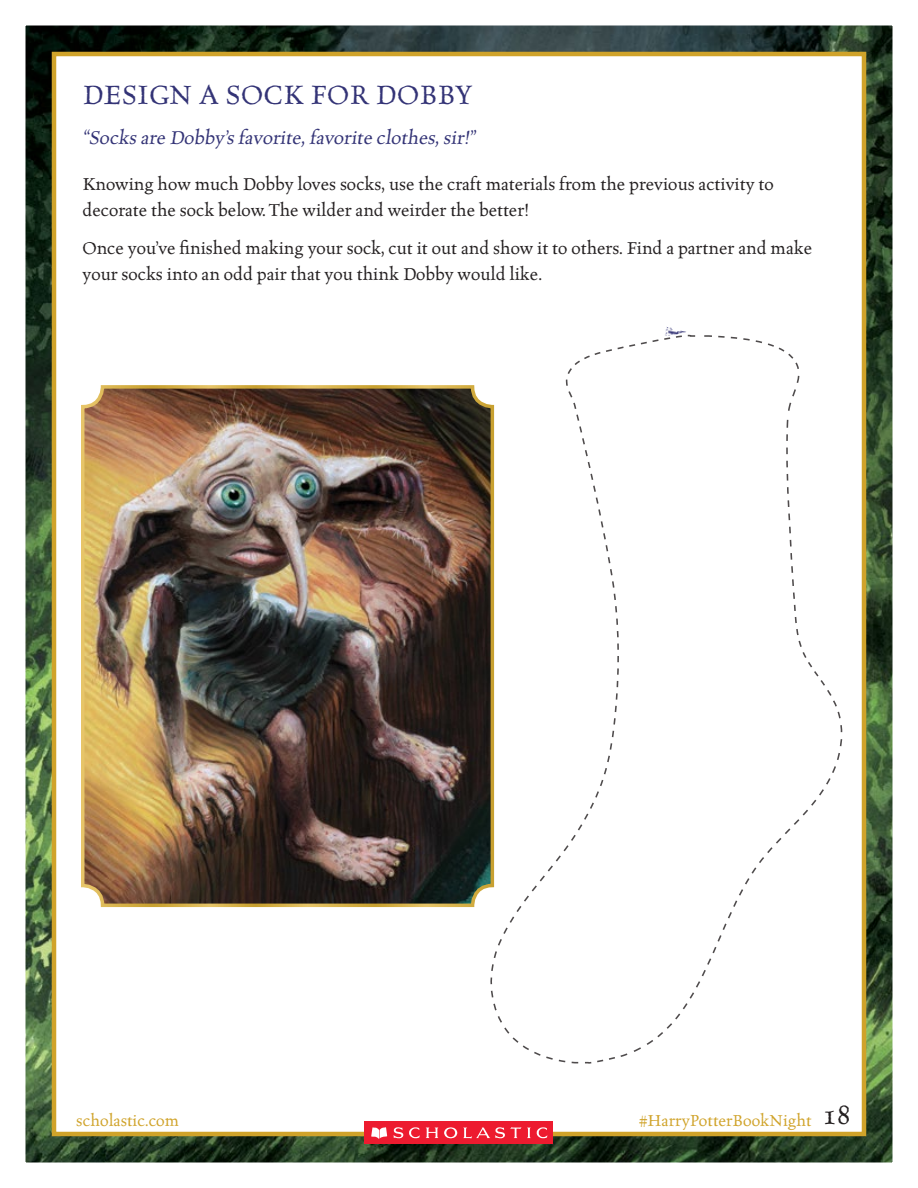
<style>
.page{position:relative;width:918px;height:1188px;background:#fff}
.page>*{position:absolute;margin:0;border:0;box-sizing:border-box;transform-origin:0 0}
.t1{font:30px "Celestia Antiqua MVB";letter-spacing:.02em;color:#333376}
.t2{font:21px "Celestia Antiqua Std";color:#333376}
.t3{font:19.5px/25.5px "Celestia Antiqua Std";color:#231f20}
.t4{font:18px "Celestia Antiqua MVB";color:#d0a32a}
.s1{font-size:30px;color:#231f20}
</style>
<div class="page">
<img style="left:27px;top:27px;width:864px;height:1134px">
<div style="left:52px;top:52px;width:814px;height:1084px;background:#fff;border:4px solid #d0a32a"></div>
<div style="left:365px;top:1121px;width:188px;height:23px;background:#ed1b2f"></div>
<svg style="left:371px;top:1127px;width:16px;height:12px"></svg>
<svg style="left:394px;top:1127px;width:9px;height:11px"></svg>
<svg style="left:409px;top:1127px;width:11px;height:11px"></svg>
<svg style="left:426px;top:1128px;width:12px;height:10px"></svg>
<svg style="left:444px;top:1127px;width:13px;height:11px"></svg>
<svg style="left:463px;top:1127px;width:84px;height:12px"></svg>
<svg style="left:490px;top:951px;width:7px;height:60px"></svg>
<svg style="left:497px;top:334px;width:345px;height:730px"></svg>
<img style="left:665px;top:327px;width:23px;height:9px">
<img style="left:85px;top:389px;width:405px;height:514px">
<div style="left:81px;top:385px;width:413px;height:522px;border:3px solid #fff;border-radius:20px"></div>
<h1 class="t1" style="left:83px;top:79px;width:391px">DESIGN A SOCK FOR DOBBY</h1>
<p class="t2" style="left:82px;top:126px;width:397px">“Socks are Dobby ’s favorite,favorite clothes,sir!”</p>
<p class="t3" style="left:82px;top:172px;width:693px">Knowing how much Dobby loves socks, use the craft materials from the previous activity to decorate the sock below. The wilder and weirder the better!</p>
<p class="t3" style="left:82px;top:236px;width:731px">Once you’ve finished making your sock, cut it out and show it to others. Find a partner and make your socks into an odd pair that you think Dobby would like.</p>
<p class="t4" style="left:76px;top:1111px;width:104px">scholastic.com</p>
<p class="t4" style="left:639px;top:1111px;width:213px">#HarryPotterBookNight <span class="s1">18</span></p>
</div>
